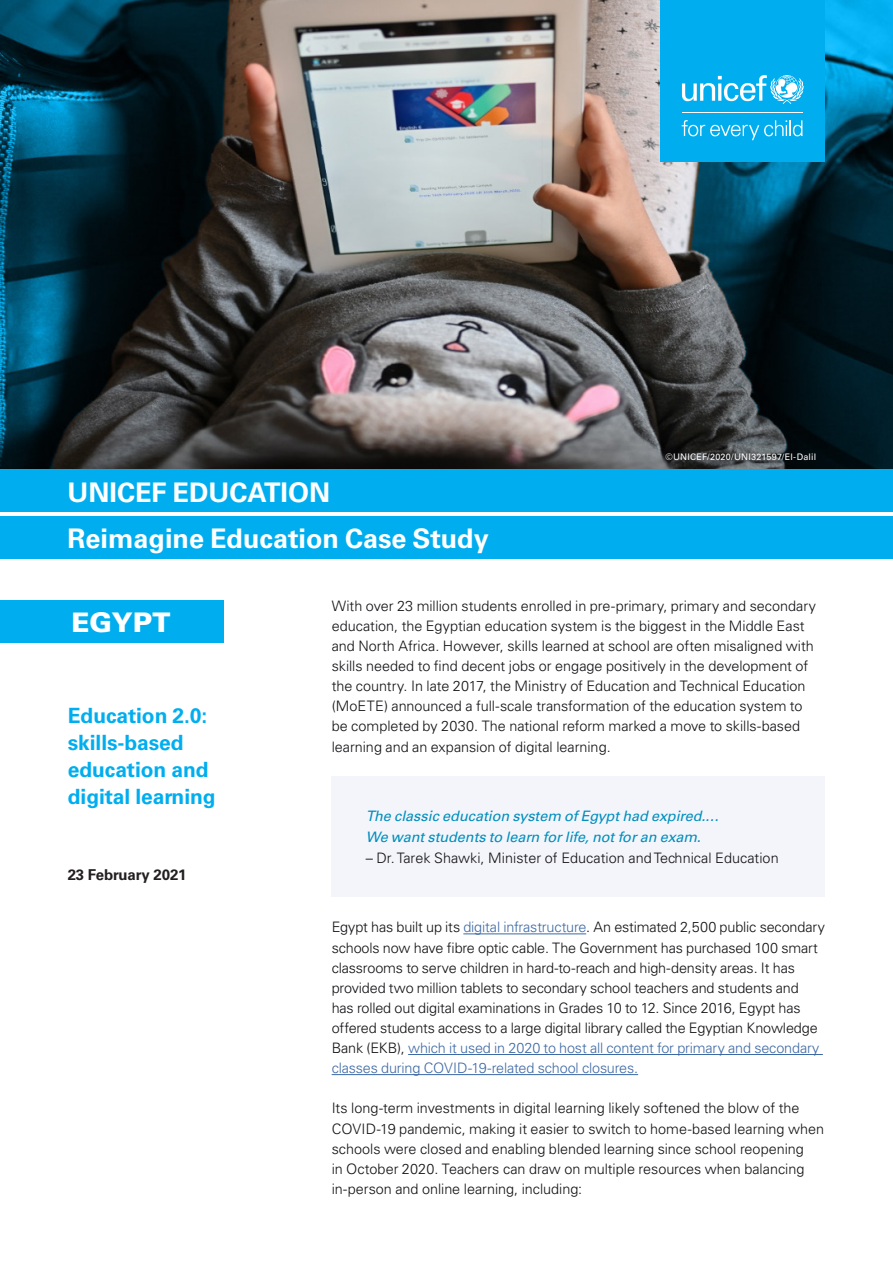
<style>
.page{position:relative;width:893px;height:1263px;background:#fff}
.page>*{position:absolute;margin:0;border:0;box-sizing:border-box;transform-origin:0 0}
.t1{font:700 27px/46px "Univers LT Std";color:#fff}
.t2{font:900 27px "Univers LT Std";color:#fff}
.t3{font:700 21px/27px "Univers LT Std";letter-spacing:-.005em;color:#00aeef}
.t4{font:700 15px "Univers LT Std";letter-spacing:-.005em;color:#231f20}
.t5{font:300 14.4px/20.1px "Univers LT Std";letter-spacing:-.005em;color:#111013}
.t6{font:italic 14.4px/21px "Univers LT Std";letter-spacing:-.005em;color:#008ebe}
.t7{font:9px "Univers LT Std";letter-spacing:.025em;color:#fff}
.s1{color:#3d69a5}
</style>
<div class="page">
<img style="left:0;top:0;width:893px;height:469px">
<div style="left:0;top:469px;width:893px;height:43px;background:#00aeef"></div>
<div style="left:0;top:516px;width:893px;height:42px;background:#00aeef"></div>
<div style="left:0;top:601px;width:224px;height:42px;background:#00aeef"></div>
<hr style="left:463px;top:933px;width:123px;height:1px;background:#3d69a5">
<hr style="left:408px;top:1054px;width:415px;height:1px;background:#3d69a5">
<hr style="left:332px;top:1074px;width:306px;height:1px;background:#3d69a5">
<div style="left:332px;top:777px;width:493px;height:120px;background:#f4f5fa"></div>
<div style="left:661px;top:0;width:164px;height:162px;background:#00aeef"></div>
<svg style="left:682px;top:75px;width:122px;height:29px"></svg>
<hr style="left:682px;top:113px;width:120px;height:1px;background:#fff">
<svg style="left:682px;top:120px;width:120px;height:20px"></svg>
<div style="left:657px;top:444px;width:168px;height:25px;background:#231f20;opacity:.75"></div>
<h1 class="t1" style="left:68px;top:469px;width:423px">UNICEF EDUCATION<br>Reimagine Education Case Study</h1>
<p class="t7" style="left:665px;top:452px;width:152px">©UNICEF/2020/UNI321597/El-Dalil</p>
<h1 class="t2" style="left:71px;top:605px;width:101px">EGYPT</h1>
<p class="t5" style="left:332px;top:596px;width:486px">With over 23 million students enrolled in pre-primary, primary and secondary education, the Egyptian education system is the biggest in the Middle East and North Africa. However, skills learned at school are often misaligned with skills needed to find decent jobs or engage positively in the development of the country. In late 2017, the Ministry of Education and Technical Education (MoETE) announced a full-scale transformation of the education system to be completed by 2030. The national reform marked a move to skills-based learning and an expansion of digital learning.</p>
<h2 class="t3" style="left:68px;top:702px;width:149px">Education 2.0: skills-based education and digital learning</h2>
<p class="t4" style="left:68px;top:866px;width:120px">23 February 2021</p>
<p class="t6" style="left:366px;top:806px;width:355px">The classic education system of Egypt had expired.…<br>We want students to learn for life, not for an exam.</p>
<p class="t5" style="left:366px;top:848px;width:414px">– Dr. Tarek Shawki, Minister of Education and Technical Education</p>
<p class="t5" style="left:332px;top:917px;width:495px">Egypt has built up its <span class="s1">digital infrastructure</span>. An estimated 2,500 public secondary schools now have fibre optic cable. The Government has purchased 100 smart classrooms to serve children in hard-to-reach and high-density areas. It has provided two million tablets to secondary school teachers and students and<br>has rolled out digital examinations in Grades 10 to 12. Since 2016, Egypt has offered students access to a large digital library called the Egyptian Knowledge Bank (EKB), <span class="s1">which it used in 2020 to host all content for primary and secondary classes during COVID-19-related school closures.</span></p>
<p class="t5" style="left:332px;top:1098px;width:494px">Its long-term investments in digital learning likely softened the blow of the COVID-19 pandemic, making it easier to switch to home-based learning when schools were closed and enabling blended learning since school reopening<br>in October 2020. Teachers can draw on multiple resources when balancing in-person and online learning, including:</p>
</div>
